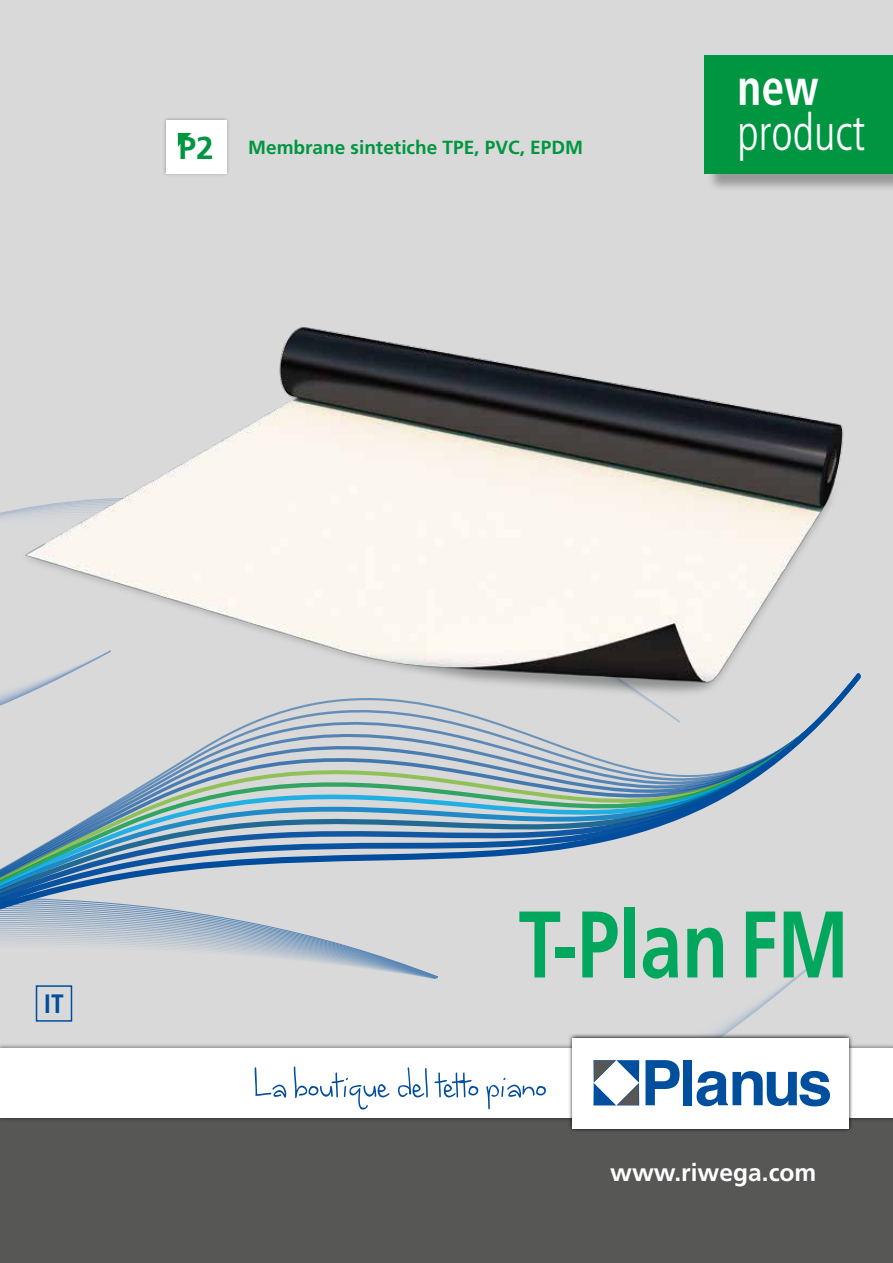
<style>
.page{position:relative;width:893px;height:1263px;background:#d9d9d9}
.page>*{position:absolute;margin:0;border:0;box-sizing:border-box;transform-origin:0 0}
.t1{font:700 94.35px "Frutiger";color:#00a75d;scale:.8 1}
.t2{font:58.95px "wherestarsshinethebrightest";color:#004d9d}
.t3{font:300 condensed 51px "Frutiger";color:#fff;scale:.9 1}
.t4{font:700 condensed 51px "Frutiger";color:#fff;scale:.9 1}
.t5{font:27px "Humanist 777 BT Bold Condensed B";color:#004d9d}
.t6{font:700 24.6px "Frutiger";color:#fff}
.t7{font:700 19.05px "Frutiger";color:#009641}
.s1{font-size:31.65px}
</style>
<div class="page">
<svg style="left:0;top:687px;width:828px;height:346px"></svg>
<div style="left:0;top:1076px;width:893px;height:187px;background:#575756"></div>
<div style="left:0;top:1043px;width:893px;height:79px;background:#000;opacity:.5"></div>
<div style="left:0;top:1048px;width:893px;height:70px;background:#fff"></div>
<svg style="left:568px;top:1033px;width:285px;height:98px"></svg>
<div style="left:573px;top:1038px;width:276px;height:90px;background:#fff"></div>
<svg style="left:593px;top:1060px;width:46px;height:45px"></svg>
<svg style="left:645px;top:1060px;width:35px;height:45px"></svg>
<div style="left:683px;top:1060px;width:9px;height:45px;background:#004f9f"></div>
<svg style="left:697px;top:1071px;width:133px;height:35px"></svg>
<img style="left:22px;top:327px;width:839px;height:389px">
<div style="left:706px;top:58px;width:187px;height:134px;background:#000;opacity:.3"></div>
<div style="left:704px;top:55px;width:189px;height:118px;background:#009641"></div>
<div style="left:36px;top:985px;width:36px;height:37px;border:2px solid #004d9d"></div>
<div style="left:162px;top:116px;width:68px;height:61px;background:#000;opacity:.3"></div>
<div style="left:166px;top:120px;width:60px;height:53px;background:#fff"></div>
<svg style="left:178px;top:133px;width:14px;height:13px"></svg>
<p class="t7" style="left:178px;top:136px;width:406px"><span class="s1">P2</span> Membrane sintetiche TPE, PVC, EPDM</p>
<h3 class="t4" style="left:738px;top:57px;width:91px">new</h3>
<h3 class="t3" style="left:738px;top:104px;width:143px">product</h3>
<h3 class="t5" style="left:44px;top:986px;width:22px">IT</h3>
<h1 class="t1" style="left:519px;top:889px;width:414px">T-Plan FM</h1>
<h2 class="t2" style="left:255px;top:1059px;width:294px">La boutique del tetto piano</h2>
<p class="t6" style="left:610px;top:1158px;width:208px">www.riwega.com</p>
</div>
